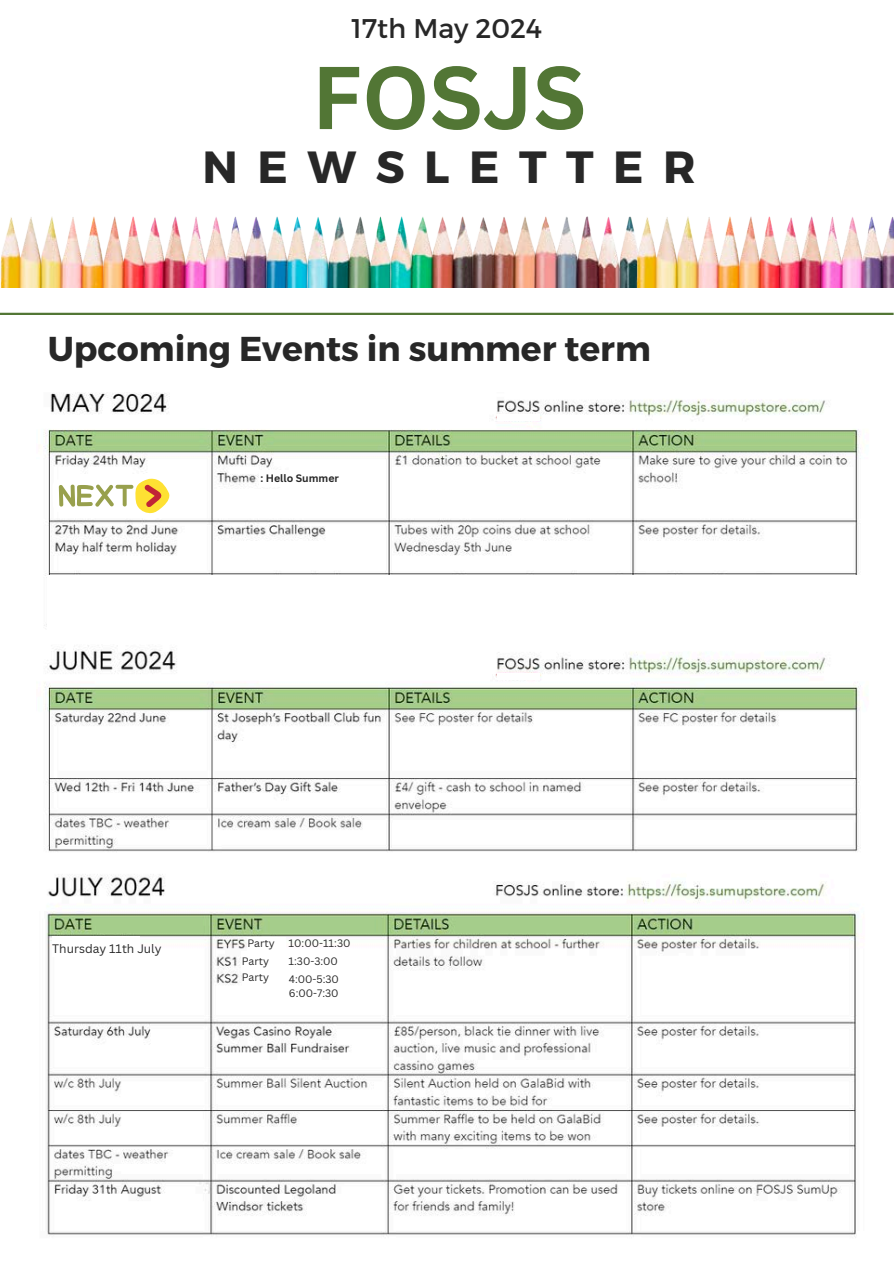
<style>
.page{position:relative;width:894px;height:1264px;background:#fff}
.page>*{position:absolute;margin:0;border:0;box-sizing:border-box;transform-origin:0 0}
.t1{font:700 87px "Canva Sans";color:#527635}
.t2{font:700 45px "Montserrat";letter-spacing:.435em;color:#272727}
.t3{font:700 34.5px "Montserrat";color:#272727}
.t4{font:27px "Montserrat";color:#272727}
.t5{font:12px "Canva Sans";color:#272727}
.t6{font:10.5px "Canva Sans";color:#272727}
.t7{font:700 10.5px "Canva Sans";color:#272727}
</style>
<div class="page">
<img style="left:0;top:216px;width:636px;height:71px">
<img style="left:636px;top:216px;width:257px;height:71px">
<hr style="left:0;top:313px;width:893px;height:2px;background:#527635">
<img style="left:43px;top:392px;width:817px;height:460px">
<img style="left:46px;top:874px;width:812px;height:364px">
<div style="left:497px;top:414px;width:43px;height:7px;background:#fff"></div>
<div style="left:497px;top:673px;width:43px;height:7px;background:#fff"></div>
<div style="left:52px;top:936px;width:88px;height:20px;background:#fff"></div>
<div style="left:242px;top:951px;width:136px;height:20px;background:#fff"></div>
<div style="left:259px;top:470px;width:81px;height:16px;background:#fff"></div>
<div style="left:242px;top:971px;width:38px;height:15px;background:#fff"></div>
<div style="left:247px;top:937px;width:38px;height:15px;background:#fff"></div>
<svg style="left:52px;top:472px;width:125px;height:47px"></svg>
<div style="left:48px;top:574px;width:817px;height:59px;background:#fff"></div>
<h3 class="t4" style="left:351px;top:11px;width:192px">17th May 2024</h3>
<p class="t1" style="left:311px;top:36px;width:276px">FOSJS</p>
<p class="t2" style="left:202px;top:137px;width:494px">NEWSLETTER</p>
<p class="t3" style="left:48px;top:326px;width:604px">Upcoming Events in summer term</p>
<p class="t7" style="left:260px;top:470px;width:80px">: Hello Summer</p>
<h6 class="t5" style="left:52px;top:940px;width:111px">Thursday 11th July</h6>
<p class="t6" style="left:247px;top:935px;width:29px">Party</p>
<p class="t6" style="left:242px;top:953px;width:29px">Party</p>
<p class="t6" style="left:242px;top:969px;width:29px">Party</p>
<p class="t6" style="left:288px;top:935px;width:63px">10:00-11:30</p>
<p class="t6" style="left:288px;top:953px;width:51px">1:30-3:00</p>
<h5 class="t6" style="left:288px;top:972px;width:52px">4:00-5:30</h5>
<p class="t6" style="left:289px;top:986px;width:51px">6:00-7:30</p>
</div>
